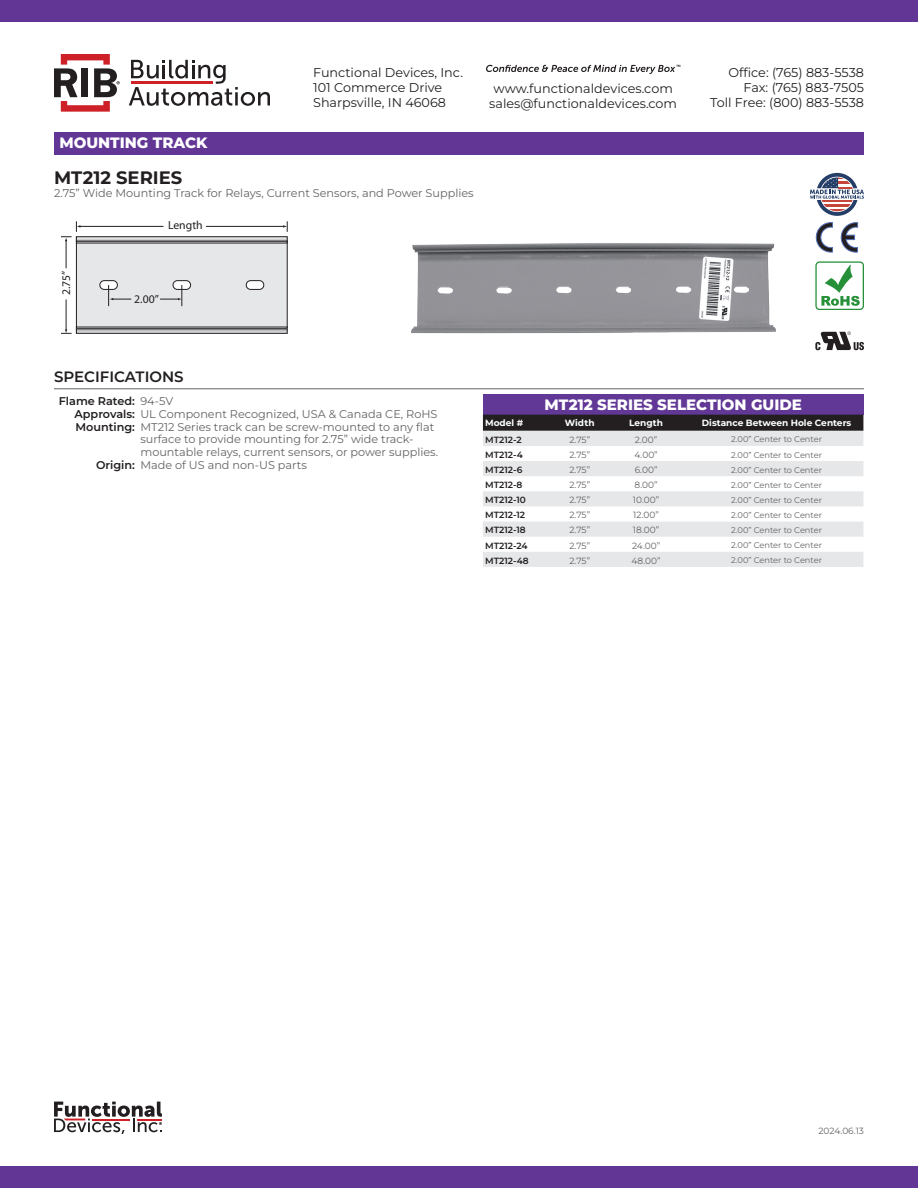
<style>
.page{position:relative;width:918px;height:1188px;background:#fff}
.page>*{position:absolute;margin:0;border:0;box-sizing:border-box;transform-origin:0 0}
.t1{font:700 18px "Montserrat";color:#231f20}
.t2{font:800 15px "Montserrat";color:#fff}
.t3{font:600 15px "Montserrat";color:#231f20}
.t4{font:12.75px "Montserrat";color:#231f20}
.t5{font:11.7px "Myriad Pro";color:#231f20}
.t6{font:11.25px/12.8px "Montserrat";color:#636366}
.t7{font:600 11.25px "Montserrat";color:#231f20}
.t8{font:9px "Montserrat";color:#636366}
.t9{font:600 9px "Montserrat";color:#231f20}
.t10{font:700 9px "Montserrat";color:#fff}
.t11{font:8.25px "Montserrat";color:#636366}
</style>
<div class="page">
<div style="left:0;top:0;width:918px;height:22px;background:#613695"></div>
<div style="left:0;top:1166px;width:918px;height:22px;background:#613695"></div>
<div style="left:54px;top:132px;width:810px;height:22px;background:#613695"></div>
<hr style="left:54px;top:389px;width:810px;height:1px;background:#636366">
<svg style="left:841px;top:223px;width:17px;height:29px"></svg>
<svg style="left:816px;top:223px;width:17px;height:29px"></svg>
<svg style="left:821px;top:264px;width:39px;height:42px"></svg>
<div style="left:815px;top:261px;width:49px;height:49px;border:1px solid #269039;border-radius:3px"></div>
<svg style="left:815px;top:331px;width:49px;height:19px"></svg>
<svg style="left:810px;top:173px;width:54px;height:43px"></svg>
<hr style="left:821px;top:200px;width:32px;height:1px;background:#c4453a">
<hr style="left:821px;top:204px;width:32px;height:3px;background:#c4453a">
<hr style="left:821px;top:209px;width:32px;height:2px;background:#c4453a">
<svg style="left:486px;top:65px;width:194px;height:9px"></svg>
<svg style="left:54px;top:54px;width:66px;height:58px"></svg>
<svg style="left:129px;top:60px;width:141px;height:46px"></svg>
<svg style="left:54px;top:1102px;width:108px;height:32px"></svg>
<img style="left:411px;top:243px;width:365px;height:91px">
<div style="left:76px;top:237px;width:211px;height:96px;background:#e6e7e9"></div>
<hr style="left:76px;top:237px;width:211px;height:4px;background:#d7d8da">
<div style="left:76px;top:236px;width:211px;height:6px;border:1px solid #231f20"></div>
<div style="left:76px;top:241px;width:211px;height:2px;border:1px solid #231f20"></div>
<div style="left:76px;top:327px;width:211px;height:2px;border:1px solid #231f20"></div>
<hr style="left:76px;top:329px;width:211px;height:4px;background:#cdced0">
<div style="left:76px;top:329px;width:211px;height:5px;border:1px solid #231f20"></div>
<div style="left:100px;top:281px;width:17px;height:8px;background:#fff;border-radius:4px"></div>
<div style="left:100px;top:280px;width:18px;height:10px;border:1px solid #231f20;border-radius:4px"></div>
<div style="left:173px;top:281px;width:18px;height:8px;background:#fff;border-radius:4px"></div>
<div style="left:173px;top:280px;width:18px;height:10px;border:1px solid #231f20;border-radius:4px"></div>
<div style="left:246px;top:281px;width:18px;height:8px;background:#fff;border-radius:4px"></div>
<div style="left:246px;top:280px;width:18px;height:10px;border:1px solid #231f20;border-radius:4px"></div>
<hr style="left:206px;top:226px;width:78px;height:1px;background:#231f20">
<hr style="left:80px;top:226px;width:83px;height:1px;background:#231f20">
<svg style="left:283px;top:221px;width:5px;height:11px"></svg>
<svg style="left:160px;top:285px;width:23px;height:21px"></svg>
<svg style="left:108px;top:285px;width:23px;height:21px"></svg>
<hr style="left:66px;top:299px;width:1px;height:31px;background:#231f20">
<svg style="left:61px;top:329px;width:11px;height:5px"></svg>
<svg style="left:61px;top:221px;width:19px;height:47px"></svg>
<div style="left:483px;top:394px;width:380px;height:21px;background:#613896"></div>
<div style="left:483px;top:415px;width:380px;height:16px;background:#231f20"></div>
<svg style="left:483px;top:431px;width:380px;height:136px;fill:#e6e7e9"></svg>
<p class="t2" style="left:59px;top:132px;width:150px">MOUNTING TRACK</p>
<p class="t4" style="left:313px;top:64px;width:151px">Functional Devices, Inc.</p>
<p class="t4" style="left:313px;top:79px;width:131px">101 Commerce Drive</p>
<p class="t4" style="left:313px;top:94px;width:134px">Sharpsville, IN 46068</p>
<p class="t1" style="left:54px;top:164px;width:130px">MT212 SERIES</p>
<p class="t6" style="left:54px;top:186px;width:421px">2.75” Wide Mounting Track for Relays, Current Sensors, and Power Supplies</p>
<p class="t5" style="left:59px;top:295px;width:26px;rotate:-90deg">2.75”</p>
<p class="t5" style="left:168px;top:218px;width:36px">Length</p>
<p class="t5" style="left:134px;top:292px;width:26px">2.00”</p>
<p class="t4" style="left:494px;top:80px;width:181px">www.functionaldevices.com</p>
<p class="t4" style="left:489px;top:95px;width:189px">sales@functionaldevices.com</p>
<p class="t4" style="left:728px;top:64px;width:137px">Office: (765) 883-5538</p>
<p class="t4" style="left:744px;top:79px;width:122px">Fax: (765) 883-7505</p>
<p class="t4" style="left:710px;top:94px;width:155px">Toll Free: (800) 883-5538</p>
<p class="t3" style="left:54px;top:366px;width:131px">SPECIFICATIONS</p>
<p class="t7" style="left:59px;top:393px;width:78px">Flame Rated:</p>
<p class="t7" style="left:75px;top:406px;width:62px">Approvals:</p>
<p class="t7" style="left:75px;top:419px;width:61px">Mounting:</p>
<p class="t7" style="left:96px;top:457px;width:40px">Origin:</p>
<p class="t6" style="left:140px;top:394px;width:34px">94-5V</p>
<p class="t6" style="left:140px;top:407px;width:299px">UL Component Recognized, USA &amp; Canada CE, RoHS</p>
<p class="t6" style="left:140px;top:420px;width:299px">MT212 Series track can be screw-mounted to any flat surface to provide mounting for 2.75” wide track&shy;mountable relays, current sensors, or power supplies.</p>
<p class="t6" style="left:140px;top:458px;width:168px">Made of US and non-US parts</p>
<p class="t2" style="left:544px;top:393px;width:259px">MT212 SERIES SELECTION GUIDE</p>
<p class="t10" style="left:485px;top:416px;width:40px">Model #</p>
<p class="t10" style="left:565px;top:416px;width:31px">Width</p>
<p class="t10" style="left:629px;top:416px;width:35px">Length</p>
<p class="t10" style="left:702px;top:416px;width:151px">Distance Between Hole Centers</p>
<p class="t9" style="left:485px;top:433px;width:38px">MT212-2</p>
<p class="t8" style="left:569px;top:433px;width:22px">2.75”</p>
<p class="t8" style="left:635px;top:433px;width:24px">2.00”</p>
<p class="t11" style="left:731px;top:434px;width:92px">2.00” Center to Center</p>
<p class="t9" style="left:485px;top:448px;width:39px">MT212-4</p>
<p class="t8" style="left:569px;top:448px;width:22px">2.75”</p>
<p class="t8" style="left:634px;top:448px;width:25px">4.00”</p>
<p class="t11" style="left:731px;top:449px;width:92px">2.00” Center to Center</p>
<p class="t9" style="left:485px;top:463px;width:39px">MT212-6</p>
<p class="t8" style="left:569px;top:464px;width:22px">2.75”</p>
<p class="t8" style="left:635px;top:464px;width:24px">6.00”</p>
<p class="t11" style="left:731px;top:464px;width:92px">2.00” Center to Center</p>
<p class="t9" style="left:485px;top:479px;width:39px">MT212-8</p>
<p class="t8" style="left:569px;top:479px;width:22px">2.75”</p>
<p class="t8" style="left:635px;top:479px;width:24px">8.00”</p>
<p class="t11" style="left:731px;top:479px;width:92px">2.00” Center to Center</p>
<p class="t9" style="left:485px;top:494px;width:42px">MT212-10</p>
<p class="t8" style="left:569px;top:494px;width:22px">2.75”</p>
<p class="t8" style="left:633px;top:494px;width:28px">10.00”</p>
<p class="t11" style="left:731px;top:494px;width:92px">2.00” Center to Center</p>
<p class="t9" style="left:485px;top:509px;width:42px">MT212-12</p>
<p class="t8" style="left:569px;top:509px;width:22px">2.75”</p>
<p class="t8" style="left:633px;top:509px;width:27px">12.00”</p>
<p class="t11" style="left:731px;top:509px;width:92px">2.00” Center to Center</p>
<p class="t9" style="left:485px;top:524px;width:42px">MT212-18</p>
<p class="t8" style="left:569px;top:524px;width:22px">2.75”</p>
<p class="t8" style="left:633px;top:524px;width:28px">18.00”</p>
<p class="t11" style="left:731px;top:525px;width:92px">2.00” Center to Center</p>
<p class="t9" style="left:485px;top:539px;width:44px">MT212-24</p>
<p class="t8" style="left:569px;top:539px;width:22px">2.75”</p>
<p class="t8" style="left:632px;top:539px;width:30px">24.00”</p>
<p class="t11" style="left:731px;top:540px;width:92px">2.00” Center to Center</p>
<p class="t9" style="left:485px;top:554px;width:45px">MT212-48</p>
<p class="t8" style="left:569px;top:554px;width:22px">2.75”</p>
<p class="t8" style="left:632px;top:554px;width:31px">48.00”</p>
<p class="t11" style="left:731px;top:555px;width:92px">2.00” Center to Center</p>
<p class="t8" style="left:818px;top:1125px;width:47px">2024.06.13</p>
</div>
